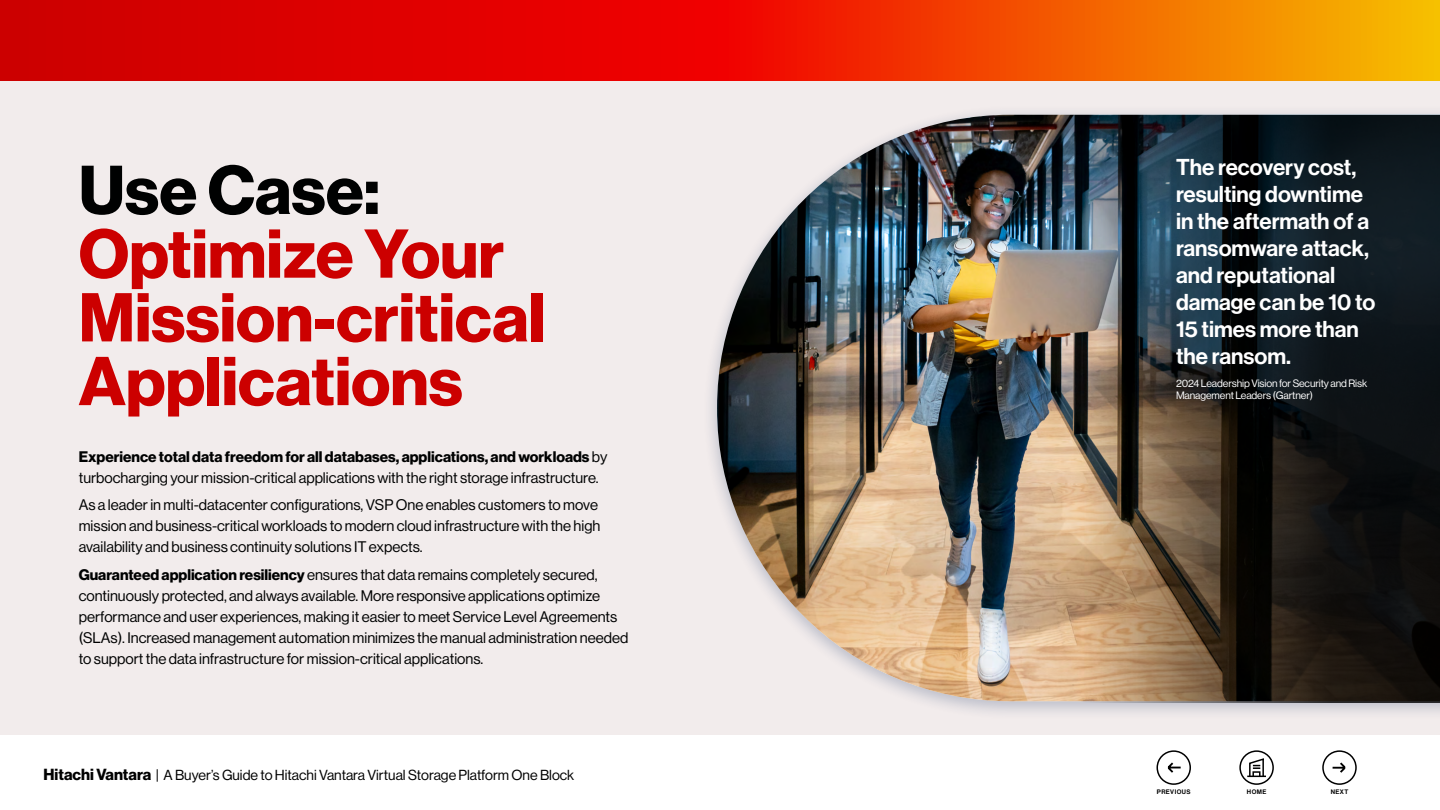
<style>
.page{position:relative;width:1440px;height:810px;background:#fff}
.page>*{position:absolute;margin:0;border:0;box-sizing:border-box;transform-origin:0 0}
.eBook_Title_White{font:67.5px/63.8px "N Haas Grotesk DS Pro 75 Bd";color:#c00}
.Body{font:22.5px/27px "N Haas Grotesk DS Pro 65 Md";color:#fff}
.Body-2{font:15px/21px "N Haas Grotesk DS Pro 55 Rg";color:#000101}
.t1{font:14.25px "N Haas Grotesk DS Pro 55 Rg";color:#000101}
.t2{font:10.5px/12.6px "N Haas Grotesk DS Pro 55 Rg";letter-spacing:-.01em;color:#fff}
.t3{font:6.38px "N Haas Grotesk DS Pro 65 Md";letter-spacing:.065em;color:#000}
.s1{color:#000101}
.s2{font-family:"N Haas Grotesk DS Pro 75 Bd"}
.s3{font-family:"N Haas Grotesk DS Pro 75 Bd";font-size:15.75px}
</style>
<div class="page">
<svg style="left:0;top:0;width:1440px;height:81px;background:#e82f00"></svg>
<div style="left:0;top:81px;width:1440px;height:654px;background:#f2ecec"></div>
<div style="left:702px;top:104px;width:738px;height:617px;background:#0e2b5d;opacity:.24"></div>
<img style="left:717px;top:115px;width:723px;height:586px">
<svg style="left:1068px;top:116px;width:372px;height:588px;background:#343330"></svg>
<div style="left:1156px;top:750px;width:35px;height:35px;border:2px solid #000;border-radius:50%"></div>
<svg style="left:1167px;top:762px;width:14px;height:11px"></svg>
<div style="left:1239px;top:750px;width:35px;height:35px;border:2px solid #000;border-radius:50%"></div>
<svg style="left:1247px;top:758px;width:19px;height:20px"></svg>
<div style="left:1322px;top:750px;width:35px;height:35px;border:2px solid #000;border-radius:50%"></div>
<svg style="left:1332px;top:762px;width:14px;height:11px"></svg>
<p class="eBook_Title_White" style="left:79px;top:159px;width:468px"><span class="s1">Use Case:<br></span>Optimize Your<br>Mission-critical<br>Applications</p>
<p class="Body" style="left:1176px;top:154px;width:201px">The recovery cost, resulting downtime in the aftermath of a ransomware attack, and reputational damage can be 10 to<br>15 times more than the ransom.</p>
<p class="t2" style="left:1176px;top:377px;width:193px">2024 Leadership Vision for Security and Risk<br>Management Leaders (Gartner)</p>
<p class="Body-2" style="left:79px;top:446px;width:530px"><span class="s2">Experience total data freedom for all databases, applications, and workloads</span> by turbocharging your mission-critical applications with the right storage infrastructure.</p>
<p class="Body-2" style="left:79px;top:495px;width:523px">As a leader in multi-datacenter configurations, VSP One enables customers to move mission and business-critical workloads to modern cloud infrastructure with the high availability and business continuity solutions IT expects.</p>
<p class="Body-2" style="left:79px;top:564px;width:551px"><span class="s2">Guaranteed application resiliency</span> ensures that data remains completely secured, continuously protected, and always available. More responsive applications optimize performance and user experiences, making it easier to meet Service Level Agreements (SLAs). Increased management automation minimizes the manual administration needed to support the data infrastructure for mission-critical applications.</p>
<p class="t1" style="left:44px;top:767px;width:532px"><span class="s3">Hitachi Vantara</span> | A Buyer’s Guide to Hitachi Vantara Virtual Storage Platform One Block</p>
<p class="t3" style="left:1157px;top:788px;width:35px">PREVIOUS</p>
<p class="t3" style="left:1247px;top:788px;width:21px">HOME</p>
<p class="t3" style="left:1331px;top:788px;width:19px">NEXT</p>
</div>
